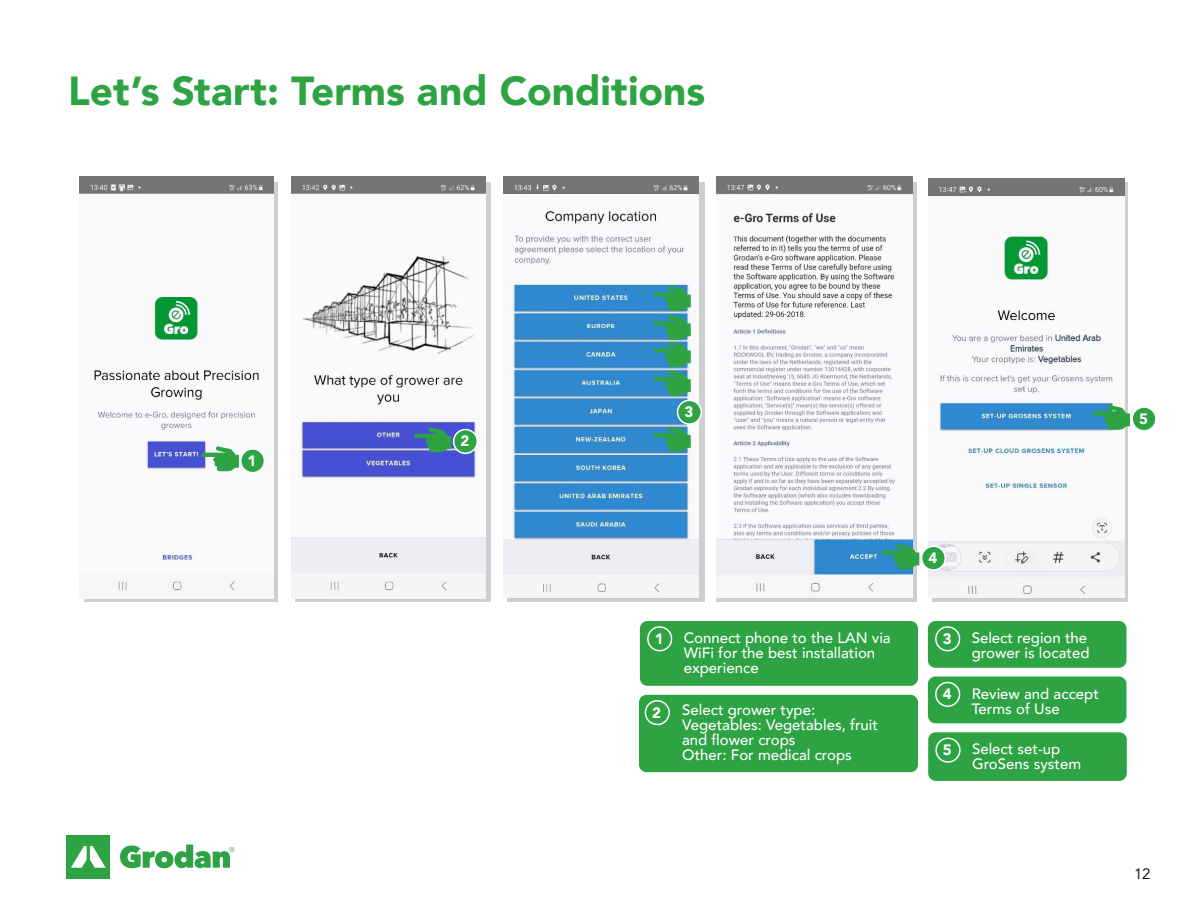
<style>
.page{position:relative;width:1188px;height:918px;background:#fff}
.page>*{position:absolute;margin:0;border:0;box-sizing:border-box;transform-origin:0 0}
.t1{font:900 40.5px "Avenir";color:#2da343}
.t2{font:500 15px/15px "Avenir";color:#fff}
.t3{font:900 15px "Avenir";color:#fff}
.t4{font:15px "Avenir";color:#000}
</style>
<div class="page">
<div style="left:67px;top:835px;width:43px;height:44px;background:#2da343"></div>
<svg style="left:71px;top:846px;width:35px;height:22px"></svg>
<svg style="left:120px;top:845px;width:114px;height:23px"></svg>
<div style="left:295px;top:183px;width:195px;height:419px;background:#cccecf"></div>
<div style="left:85px;top:183px;width:193px;height:419px;background:#cccecf"></div>
<div style="left:717px;top:183px;width:200px;height:419px;background:#cccecf"></div>
<div style="left:933px;top:183px;width:195px;height:419px;background:linear-gradient(to right,#cccecf,#cccecf)"></div>
<div style="left:507px;top:183px;width:197px;height:419px;background:#cccecf"></div>
<div style="left:639px;top:695px;width:279px;height:77px;background:#2da343;border-radius:8px"></div>
<div style="left:928px;top:676px;width:198px;height:47px;background:#2da343;border-radius:8px"></div>
<div style="left:928px;top:621px;width:198px;height:47px;background:#2da343;border-radius:8px"></div>
<div style="left:640px;top:621px;width:278px;height:65px;background:#2da343;border-radius:8px"></div>
<div style="left:928px;top:732px;width:199px;height:49px;background:#2da343;border-radius:7px"></div>
<div style="left:645px;top:700px;width:25px;height:25px;border:2px solid #fff;border-radius:50%"></div>
<div style="left:935px;top:682px;width:25px;height:25px;border:2px solid #fff;border-radius:50%"></div>
<div style="left:935px;top:626px;width:25px;height:25px;border:2px solid #fff;border-radius:50%"></div>
<div style="left:647px;top:626px;width:25px;height:25px;border:2px solid #fff;border-radius:50%"></div>
<div style="left:935px;top:738px;width:26px;height:25px;border:2px solid #fff;border-radius:50%"></div>
<img style="left:79px;top:176px;width:195px;height:422px">
<img style="left:291px;top:176px;width:195px;height:422px">
<img style="left:503px;top:176px;width:196px;height:422px">
<img style="left:717px;top:176px;width:196px;height:422px">
<img style="left:928px;top:178px;width:196px;height:420px">
<svg style="left:202px;top:446px;width:37px;height:25px"></svg>
<div style="left:678px;top:400px;width:23px;height:24px;background:#2da343;border-radius:50%"></div>
<div style="left:677px;top:400px;width:25px;height:25px;border:2px solid #fff;border-radius:50%"></div>
<svg style="left:882px;top:544px;width:37px;height:25px"></svg>
<svg style="left:1093px;top:405px;width:37px;height:25px"></svg>
<div style="left:922px;top:546px;width:23px;height:24px;background:#2da343;border-radius:50%"></div>
<div style="left:921px;top:546px;width:25px;height:25px;border:2px solid #fff;border-radius:50%"></div>
<div style="left:1132px;top:407px;width:24px;height:24px;background:#2da343;border-radius:50%"></div>
<div style="left:1131px;top:406px;width:26px;height:26px;border:2px solid #fff;border-radius:50%"></div>
<svg style="left:414px;top:427px;width:37px;height:25px"></svg>
<svg style="left:653px;top:286px;width:38px;height:110px;background:#409f89"></svg>
<svg style="left:653px;top:426px;width:38px;height:25px"></svg>
<div style="left:454px;top:430px;width:23px;height:23px;background:#2da343;border-radius:50%"></div>
<div style="left:453px;top:429px;width:25px;height:25px;border:2px solid #fff;border-radius:50%"></div>
<div style="left:241px;top:449px;width:23px;height:24px;background:#2da343;border-radius:50%"></div>
<div style="left:240px;top:448px;width:25px;height:25px;border:2px solid #fff;border-radius:50%"></div>
<h1 class="t1" style="left:68px;top:56px;width:638px">Let’s Start: Terms and Conditions</h1>
<p class="t3" style="left:248px;top:448px;width:10px">1</p>
<p class="t3" style="left:460px;top:428px;width:10px">2</p>
<p class="t3" style="left:684px;top:399px;width:10px">3</p>
<p class="t3" style="left:1139px;top:406px;width:10px">5</p>
<p class="t3" style="left:928px;top:545px;width:10px">4</p>
<p class="t2" style="left:684px;top:630px;width:209px">Connect phone to the LAN via<br>WiFi for the best installation experience</p>
<p class="t3" style="left:655px;top:626px;width:10px">1</p>
<p class="t3" style="left:943px;top:626px;width:10px">3</p>
<p class="t3" style="left:652px;top:700px;width:10px">2</p>
<p class="t2" style="left:682px;top:702px;width:197px">Select grower type:<br>Vegetables: Vegetables, fruit and flower crops<br>Other: For medical crops</p>
<p class="t3" style="left:943px;top:681px;width:10px">4</p>
<p class="t3" style="left:943px;top:737px;width:10px">5</p>
<p class="t2" style="left:972px;top:630px;width:119px">Select region the grower is located</p>
<p class="t2" style="left:972px;top:685px;width:129px">Review and accept<br>Terms of Use</p>
<p class="t2" style="left:972px;top:741px;width:111px">Select set-up<br>GroSens system</p>
<p class="t4" style="left:1134px;top:865px;width:18px">12</p>
</div>
